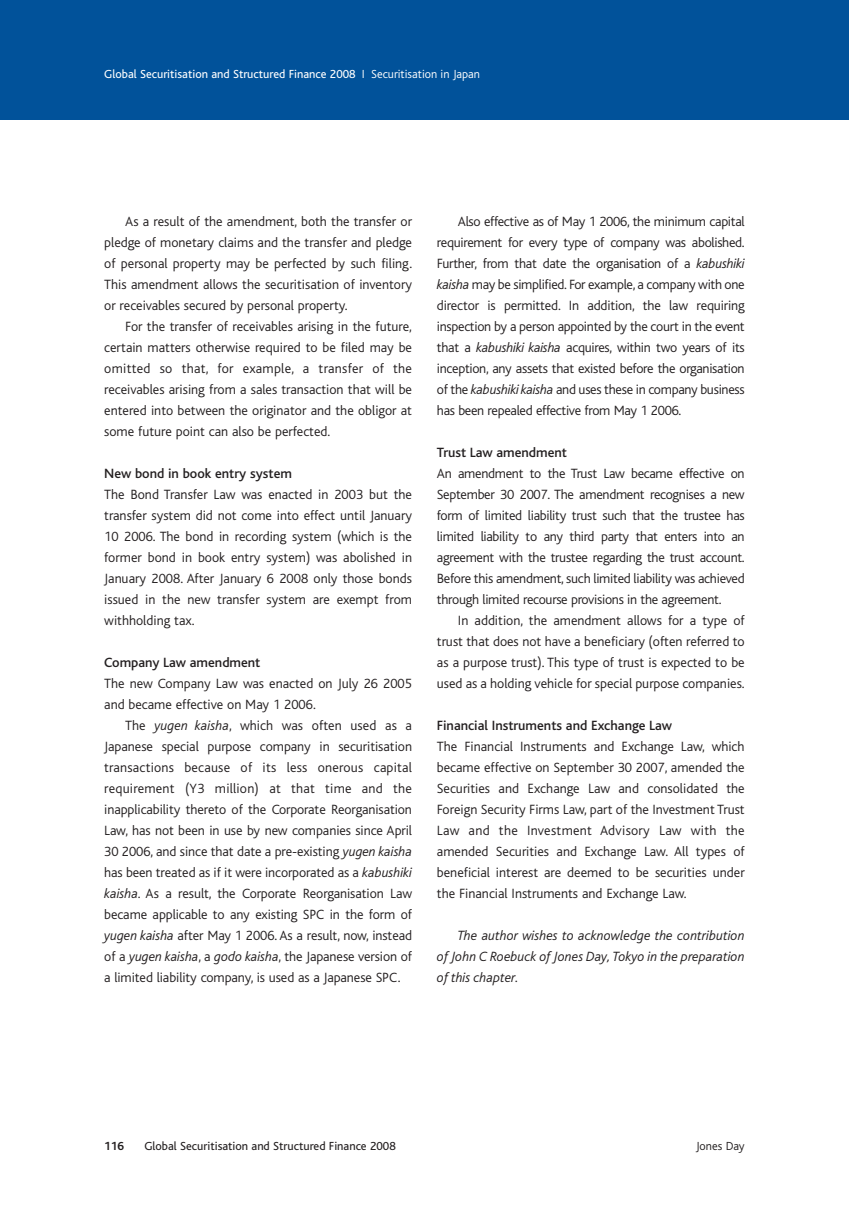
<style>
.page{position:relative;width:849px;height:1221px;background:#fff}
.page>*{position:absolute;margin:0;border:0;box-sizing:border-box;transform-origin:0 0}
.t1{font:300 14px/21px "Bliss";color:#231f20;text-align:justify}
.t2{font:italic 300 14px/21px "Bliss";color:#231f20;text-align:justify}
.t3{font:500 14px "Bliss";color:#231f20}
.t4{font:12.25px "Bliss";color:#fff}
.t5{font:12.25px "Bliss";color:#231f20}
.t6{font:300 12.25px "Bliss";color:#231f20}
.t7{font:700 12.25px "Bliss";color:#231f20}
.s1{font-weight:300}
.s2{font-style:italic}
</style>
<div class="page">
<div style="left:0;top:1px;width:848px;height:118px;background:#01529a"></div>
<p class="t4" style="left:104px;top:70px;width:377px">Global Securitisation and Structured Finance 2008 <span class="s1">I Securitisation in Japan</span></p>
<p class="t1" style="left:104px;top:211px;width:309px;text-indent:21px">As a result of the amendment, both the transfer or pledge of monetary claims and the transfer and pledge of personal property may be perfected by such filing.<br>This amendment allows the securitisation of inventory or receivables secured by personal property.</p>
<p class="t1" style="left:104px;top:316px;width:309px;text-indent:21px">For the transfer of receivables arising in the future, certain matters otherwise required to be filed may be omitted so that, for example, a transfer of the receivables arising from a sales transaction that will be entered into between the originator and the obligor at some future point can also be perfected.</p>
<p class="t3" style="left:104px;top:468px;width:189px">New bond in book entry system</p>
<p class="t1" style="left:104px;top:484px;width:309px">The Bond Transfer Law was enacted in 2003 but the transfer system did not come into effect until January 10 2006. The bond in recording system (which is the former bond in book entry system) was abolished in January 2008. After January 6 2008 only those bonds issued in the new transfer system are exempt from withholding tax.</p>
<p class="t3" style="left:104px;top:657px;width:158px">Company Law amendment</p>
<p class="t1" style="left:104px;top:673px;width:309px">The new Company Law was enacted on July 26 2005 and became effective on May 1 2006.</p>
<p class="t1" style="left:104px;top:715px;width:309px;text-indent:21px">The <span class="s2">yugen kaisha</span>, which was often used as a Japanese special purpose company in securitisation transactions because of its less onerous capital requirement (Y3 million) at that time and the inapplicability thereto of the Corporate Reorganisation Law, has not been in use by new companies since April 30 2006, and since that date a pre-existing <span class="s2">yugen kaisha </span>has been treated as if it were incorporated as a <span class="s2">kabushiki kaisha</span>. As a result, the Corporate Reorganisation Law became applicable to any existing SPC in the form of <span class="s2">yugen kaisha</span> after May 1 2006. As a result, now, instead of a <span class="s2">yugen kaisha</span>, a <span class="s2">godo kaisha</span>, the Japanese version of a limited liability company, is used as a Japanese SPC.</p>
<p class="t1" style="left:437px;top:211px;width:309px;text-indent:21px">Also effective as of May 1 2006, the minimum capital requirement for every type of company was abolished.<br>Further, from that date the organisation of a <span class="s2">kabushiki kaisha</span> may be simplified. For example, a company with one director is permitted. In addition, the law requiring inspection by a person appointed by the court in the event that a <span class="s2">kabushiki kaisha</span> acquires, within two years of its inception, any assets that existed before the organisation of the <span class="s2">kabushiki kaisha</span> and uses these in company business has been repealed effective from May 1 2006.</p>
<p class="t3" style="left:437px;top:447px;width:132px">Trust Law amendment</p>
<p class="t1" style="left:437px;top:463px;width:309px">An amendment to the Trust Law became effective on September 30 2007. The amendment recognises a new form of limited liability trust such that the trustee has limited liability to any third party that enters into an agreement with the trustee regarding the trust account.<br>Before this amendment, such limited liability was achieved through limited recourse provisions in the agreement.</p>
<p class="t1" style="left:437px;top:610px;width:309px;text-indent:21px">In addition, the amendment allows for a type of trust that does not have a beneficiary (often referred to as a purpose trust). This type of trust is expected to be used as a holding vehicle for special purpose companies.</p>
<p class="t3" style="left:437px;top:720px;width:237px">Financial Instruments and Exchange Law</p>
<p class="t1" style="left:437px;top:736px;width:309px">The Financial Instruments and Exchange Law, which became effective on September 30 2007, amended the Securities and Exchange Law and consolidated the Foreign Security Firms Law, part of the Investment Trust Law and the Investment Advisory Law with the amended Securities and Exchange Law. All types of beneficial interest are deemed to be securities under the Financial Instruments and Exchange Law.</p>
<p class="t2" style="left:437px;top:926px;width:309px;text-indent:21px">The author wishes to acknowledge the contribution of John C Roebuck of Jones Day, Tokyo in the preparation of this chapter.</p>
<p class="t7" style="left:104px;top:1141px;width:21px">116</p>
<p class="t5" style="left:144px;top:1141px;width:253px">Global Securitisation and Structured Finance 2008</p>
<p class="t6" style="left:696px;top:1140px;width:50px">Jones Day</p>
</div>
